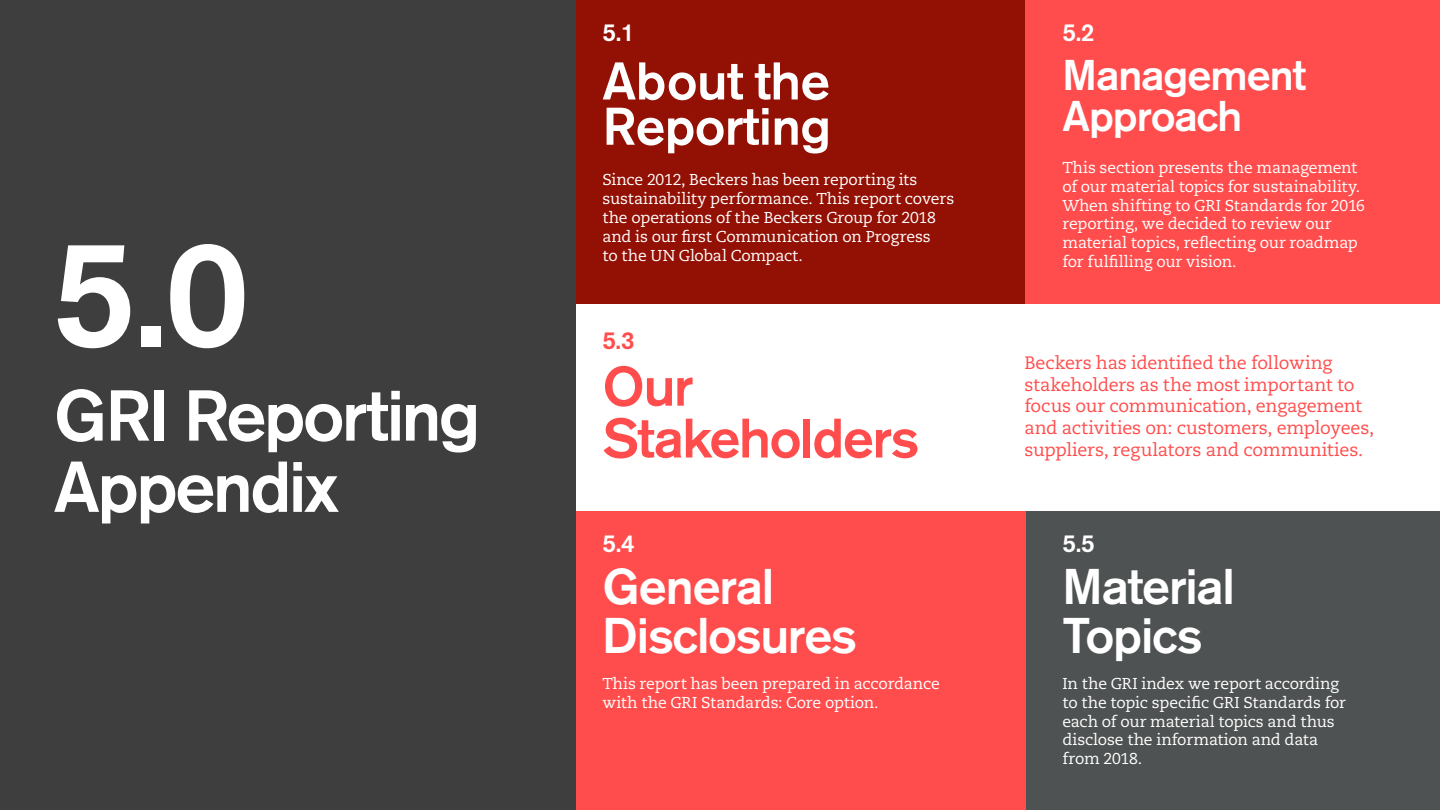
<style>
.page{position:relative;width:1440px;height:810px;background:#fff}
.page>*{position:absolute;margin:0;border:0;box-sizing:border-box;transform-origin:0 0}
.t1{font:500 150px "Akzidenz Grotesk BE";color:#fff}
.Headline_X_large{font:500 71.25px/71.2px "Akzidenz Grotesk BE";letter-spacing:-.035em;color:#fff}
.Headline_large{font:500 55.05px/51.8px "Akzidenz Grotesk BE";letter-spacing:-.025em;color:#ff4d4d}
.Headline_medium{font:500 52.5px/45.2px "Akzidenz Grotesk BE";letter-spacing:-.01em;color:#fff}
.Headline_large-2{font:500 49.72px/48.8px "Akzidenz Grotesk BE";letter-spacing:-.02em;color:#fff}
.Headline_large-3{font:500 42.67px/41.2px "Akzidenz Grotesk BE";letter-spacing:-.02em;color:#fff}
.t2{font:500 24.38px "Akzidenz Grotesk BE";color:#fff}
.t3{font:500 24.38px "Akzidenz Grotesk BE";color:#ff4d4d}
.Intro_small_Serif_02{font:18px/21.6px "Caecilia LT Std";letter-spacing:-.015em;color:#ff4d4d}
.Intro_small_Serif{font:15.75px/18.9px "Caecilia LT Std";letter-spacing:-.01em;color:#fff}
</style>
<div class="page">
<div style="left:1014px;top:0;width:426px;height:303px;background:#ff4d4d"></div>
<div style="left:570px;top:0;width:454px;height:303px;background:#931004"></div>
<div style="left:570px;top:511px;width:468px;height:299px;background:#ff4d4d"></div>
<div style="left:1026px;top:511px;width:414px;height:299px;background:#4f5252"></div>
<div style="left:0;top:0;width:576px;height:810px;background:#3e3e3f"></div>
<p class="t1" style="left:52px;top:202px;width:198px">5.0</p>
<p class="Headline_X_large" style="left:54px;top:380px;width:428px">GRI Reporting<br>Appendix</p>
<p class="t2" style="left:602px;top:17px;width:34px">5.1</p>
<p class="Headline_medium" style="left:602px;top:58px;width:230px">About the<br>Reporting</p>
<p class="Intro_small_Serif" style="left:602px;top:171px;width:353px">Since 2012, Beckers has been reporting its sustainability performance. This report covers the operations of the Beckers Group for 2018</p>
<p class="Intro_small_Serif" style="left:602px;top:228px;width:330px">and is our first Communication on Progress</p>
<p class="Intro_small_Serif" style="left:602px;top:246px;width:202px">to the UN Global Compact.</p>
<p class="t3" style="left:602px;top:325px;width:34px">5.3</p>
<p class="Headline_large" style="left:602px;top:360px;width:319px">Our<br>Stakeholders</p>
<p class="t2" style="left:602px;top:528px;width:34px">5.4</p>
<p class="Headline_large-2" style="left:602px;top:562px;width:256px">General<br>Disclosures</p>
<p class="Intro_small_Serif" style="left:602px;top:674px;width:339px">This report has been prepared in accordance with the GRI Standards: Core option.</p>
<p class="t2" style="left:1062px;top:17px;width:34px">5.2</p>
<p class="Headline_large-3" style="left:1062px;top:54px;width:245px">Management<br>Approach</p>
<p class="Intro_small_Serif" style="left:1062px;top:158px;width:304px">This section presents the management of our material topics for sustainability.<br>When shifting to GRI Standards for 2016 reporting, we decided to review our material topics, reflecting our roadmap for fulfilling our vision.</p>
<p class="Intro_small_Serif_02" style="left:1024px;top:353px;width:351px">Beckers has identified the following stakeholders as the most important to focus our communication, engagement and activities on: customers, employees, suppliers, regulators and communities.</p>
<p class="t2" style="left:1062px;top:528px;width:34px">5.5</p>
<p class="Headline_large-2" style="left:1062px;top:562px;width:174px">Material<br>Topics</p>
<p class="Intro_small_Serif" style="left:1062px;top:674px;width:285px">In the GRI index we report according to the topic specific GRI Standards for each of our material topics and thus disclose the information and data</p>
<p class="Intro_small_Serif" style="left:1062px;top:750px;width:81px">from 2018.</p>
</div>
